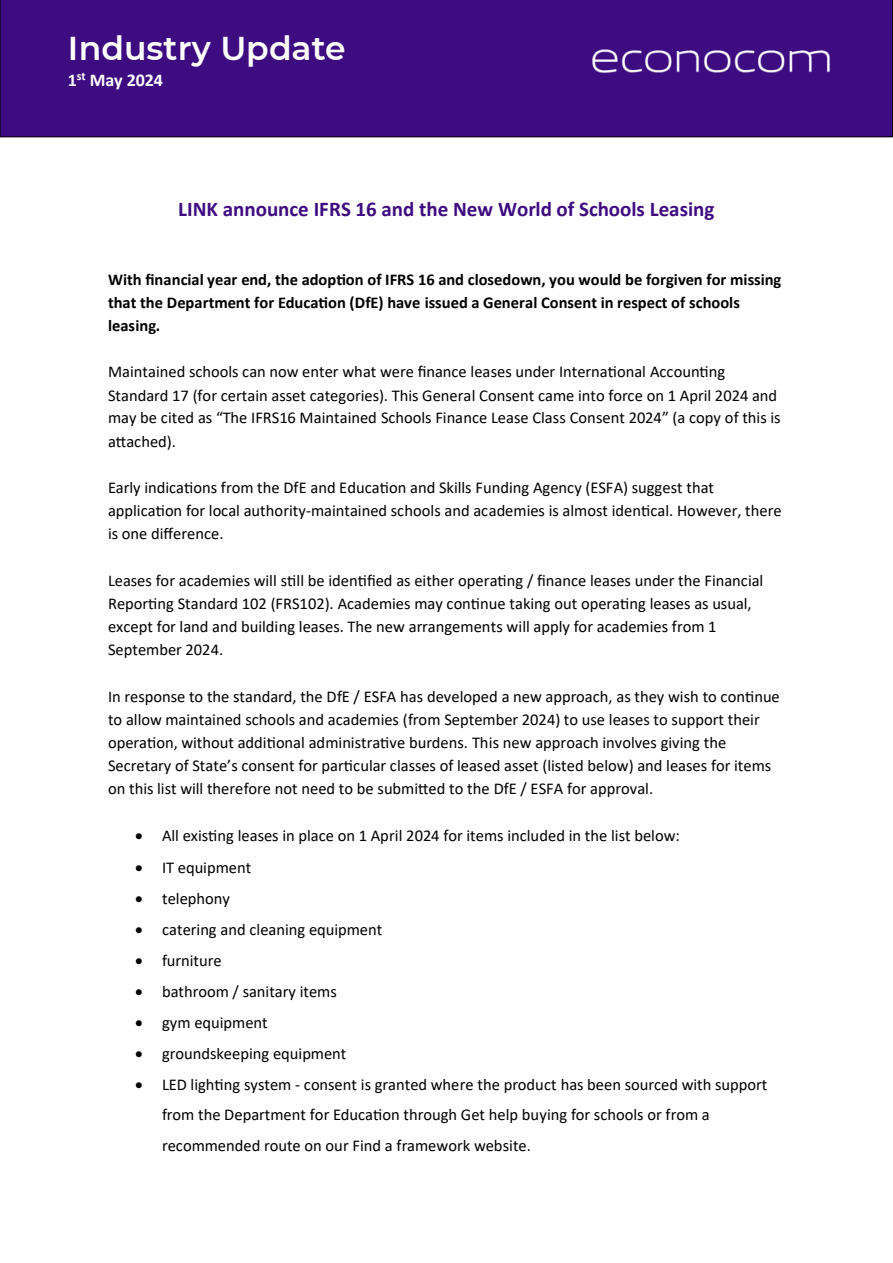
<style>
.page{position:relative;width:893px;height:1263px;background:#fff}
.page>*{position:absolute;margin:0;border:0;box-sizing:border-box;transform-origin:0 0}
.t1{font:600 33px "Montserrat";color:#fff}
.t2{font:700 21px "Calibri";color:#3e0c81}
.t3{font:700 18px "Calibri";letter-spacing:-.005em;color:#fff}
.t4{font:16.5px/23.1px "Calibri";color:#000}
.t5{font:700 16.5px/23.1px "Calibri";letter-spacing:.005em;color:#000}
</style>
<div class="page">
<div style="left:0;top:0;width:893px;height:137px;background:#3e0c81"></div>
<img style="left:586px;top:37px;width:249px;height:48px">
<p class="t1" style="left:68px;top:28px;width:279px">Industry Update</p>
<p class="t3" style="left:68px;top:72px;width:96px">1<sup>st</sup> May 2024</p>
<p class="t2" style="left:178px;top:200px;width:538px">LINK announce IFRS 16 and the New World of Schools Leasing</p>
<p class="t5" style="left:108px;top:269px;width:675px">With financial year end, the adoption of IFRS 16 and closedown, you would be forgiven for missing that the Department for Education (DfE) have issued a General Consent in respect of schools leasing.</p>
<p class="t4" style="left:108px;top:362px;width:674px">Maintained schools can now enter what were finance leases under International Accounting Standard 17 (for certain asset categories). This General Consent came into force on 1 April 2024 and may be cited as “The IFRS16 Maintained Schools Finance Lease Class Consent 2024” (a copy of this is attached).</p>
<p class="t4" style="left:108px;top:478px;width:675px">Early indications from the DfE and Education and Skills Funding Agency (ESFA) suggest that application for local authority-maintained schools and academies is almost identical. However, there is one difference.</p>
<p class="t4" style="left:108px;top:570px;width:657px">Leases for academies will still be identified as either operating / finance leases under the Financial Reporting Standard 102 (FRS102). Academies may continue taking out operating leases as usual, except for land and building leases. The new arrangements will apply for academies from 1<br>September 2024.</p>
<p class="t4" style="left:108px;top:686px;width:673px">In response to the standard, the DfE / ESFA has developed a new approach, as they wish to continue to allow maintained schools and academies (from September 2024) to use leases to support their operation, without additional administrative burdens. This new approach involves giving the Secretary of State’s consent for particular classes of leased asset (listed below) and leases for items on this list will therefore not need to be submitted to the DfE / ESFA for approval.</p>
<p class="t4" style="left:135px;top:826px;width:546px">• All existing leases in place on 1 April 2024 for items included in the list below:</p>
<p class="t4" style="left:135px;top:857px;width:118px">• IT equipment</p>
<p class="t4" style="left:135px;top:888px;width:96px">• telephony</p>
<p class="t4" style="left:135px;top:919px;width:249px">• catering and cleaning equipment</p>
<p class="t4" style="left:135px;top:950px;width:88px">• furniture</p>
<p class="t4" style="left:135px;top:981px;width:203px">• bathroom / sanitary items</p>
<p class="t4" style="left:135px;top:1012px;width:134px">• gym equipment</p>
<p class="t4" style="left:135px;top:1043px;width:213px">• groundskeeping equipment</p>
<p class="t4" style="left:162px;top:1071px;width:607px;line-height:30.5px;text-indent:-27px">• LED lighting system - consent is granted where the product has been sourced with support from the Department for Education through Get help buying for schools or from a recommended route on our Find a framework website.</p>
</div>
